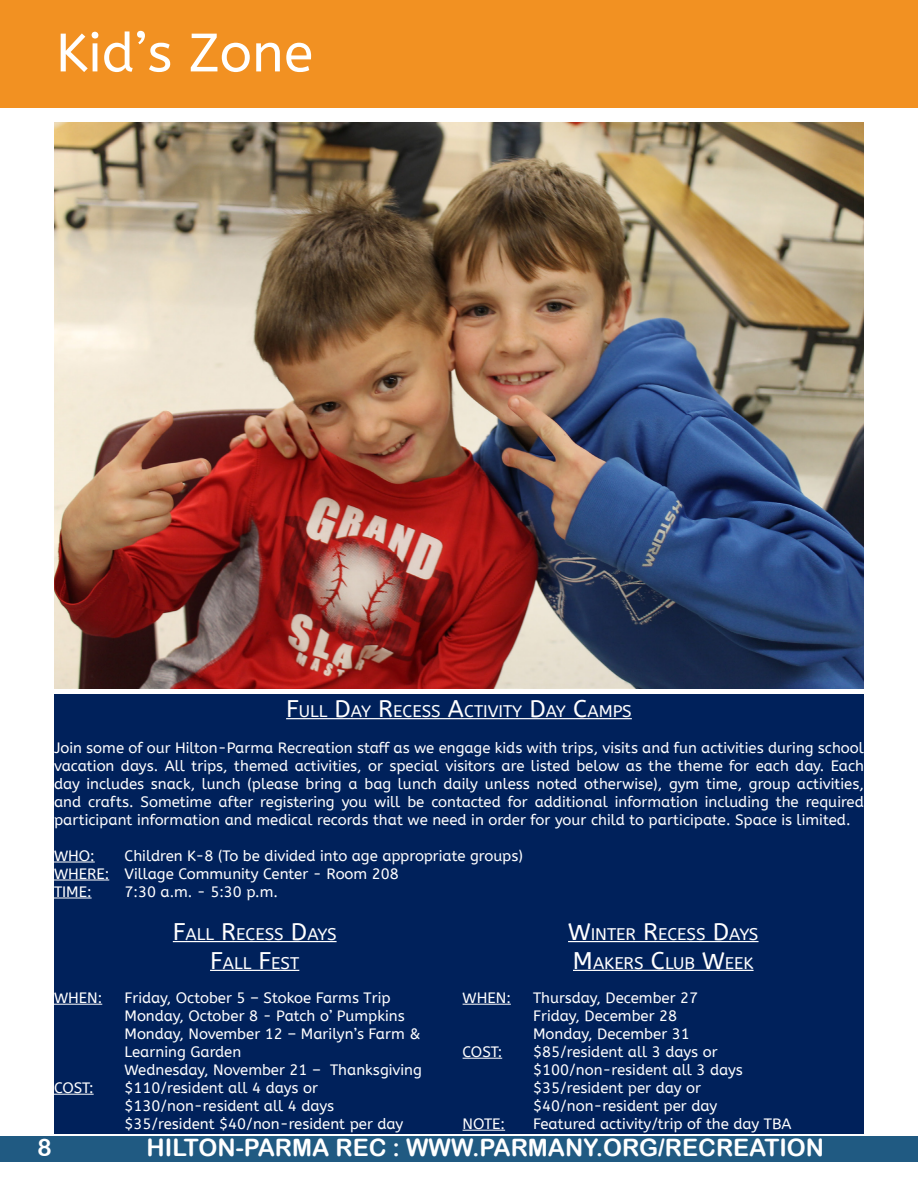
<style>
.page{position:relative;width:918px;height:1188px;background:#fff}
.page>*{position:absolute;margin:0;border:0;box-sizing:border-box;transform-origin:0 0}
.t1{font:54px "A Bee Zee";color:#fff}
.t2{font:24px "Arial Rounded MT Bold";color:#fff}
.t3{font:24px "Arial Rounded MT Bold";color:#fff}
.t4{font:16.8px/28.8px "A Bee Zee";color:#fff;text-align:center}
.t5{font:15px/18px "A Bee Zee";color:#fff}
.s1{font-size:24px}
</style>
<div class="page">
<div style="left:0;top:1136px;width:918px;height:25px;background:#205a82"></div>
<div style="left:0;top:0;width:918px;height:108px;background:#f29122"></div>
<div style="left:54px;top:695px;width:810px;height:218px;background:#00215b"></div>
<hr style="left:286px;top:718px;width:346px;height:1px;background:#fff">
<hr style="left:54px;top:862px;width:41px;height:1px;background:#fff">
<hr style="left:54px;top:880px;width:55px;height:1px;background:#fff">
<hr style="left:54px;top:898px;width:38px;height:1px;background:#fff">
<div style="left:54px;top:916px;width:401px;height:218px;background:#00215b"></div>
<hr style="left:173px;top:941px;width:164px;height:1px;background:#fff">
<hr style="left:210px;top:970px;width:89px;height:1px;background:#fff">
<hr style="left:54px;top:1004px;width:48px;height:1px;background:#fff">
<hr style="left:54px;top:1094px;width:40px;height:1px;background:#fff">
<div style="left:463px;top:916px;width:401px;height:218px;background:#00215b"></div>
<hr style="left:568px;top:941px;width:191px;height:1px;background:#fff">
<hr style="left:573px;top:970px;width:181px;height:1px;background:#fff">
<hr style="left:463px;top:1004px;width:48px;height:1px;background:#fff">
<hr style="left:463px;top:1058px;width:39px;height:1px;background:#fff">
<hr style="left:463px;top:1130px;width:42px;height:1px;background:#fff">
<img style="left:54px;top:122px;width:810px;height:566px">
<h1 class="t1" style="left:56px;top:22px;width:259px">Kid’s Zone</h1>
<p class="t4" style="left:286px;top:697px;width:347px"><span class="s1">F</span>ULL <span class="s1">D</span>AY <span class="s1">R</span> ECESS <span class="s1">A</span>CTIVITY <span class="s1">D</span>AY <span class="s1">C</span>AMPS</p>
<p class="t5" style="left:54px;top:739px;width:812px;text-align:justify">Join some of our Hilton-Parma Recreation staff as we engage kids with trips, visits and fun activities during school vacation days. All trips, themed activities, or special visitors are listed below as the theme for each day. Each day includes snack, lunch (please bring a bag lunch daily unless noted otherwise), gym time, group activities, and crafts. Sometime after registering you will be contacted for additional information including the required participant information and medical records that we need in order for your child to participate. Space is limited.</p>
<p class="t5" style="left:54px;top:847px;width:42px">WHO:</p>
<p class="t5" style="left:54px;top:847px;width:471px;text-indent:70px">Children K-8 (To be divided into age appropriate groups)<br>WHERE: Village Community Center - Room 208<br>TIME:</p>
<p class="t5" style="left:124px;top:883px;width:155px">7:30 a.m. - 5:30 p.m.</p>
<p class="t4" style="left:173px;top:920px;width:165px"><span class="s1">F</span>ALL <span class="s1">R</span> ECESS <span class="s1">D</span>AYS<br><span class="s1">F</span>ALL <span class="s1">F</span>EST</p>
<p class="t4" style="left:568px;top:920px;width:192px;text-align:left"><span class="s1">W</span>INTER <span class="s1">R</span> ECESS <span class="s1">D</span>AYS<br><span class="s1">M</span>AKERS <span class="s1">C</span>LUB <span class="s1">W</span>EEK</p>
<p class="t5" style="left:54px;top:989px;width:50px">WHEN:</p>
<p class="t5" style="left:124px;top:989px;width:299px">Friday, October 5 – Stokoe Farms Trip Monday, October 8 - Patch o’ Pumpkins Monday, November 12 – Marilyn’s Farm &amp; Learning Garden<br>Wednesday, November 21 – Thanksgiving</p>
<p class="t5" style="left:54px;top:1079px;width:41px">COST:</p>
<p class="t5" style="left:124px;top:1079px;width:280px">$110/resident all 4 days or $130/non-resident all 4 days $35/resident $40/non-resident per day</p>
<p class="t5" style="left:463px;top:989px;width:50px">WHEN:</p>
<p class="t5" style="left:533px;top:989px;width:167px">Thursday, December 27<br>Friday, December 28<br>Monday, December 31</p>
<p class="t5" style="left:463px;top:1043px;width:41px">COST:</p>
<p class="t5" style="left:533px;top:1043px;width:211px">$85/resident all 3 days or $100/non-resident all 3 days $35/resident per day or $40/non-resident per day</p>
<p class="t5" style="left:463px;top:1115px;width:44px">NOTE:</p>
<p class="t5" style="left:533px;top:1115px;width:260px">Featured activity/trip of the day TBA</p>
<h2 class="t3" style="left:37px;top:1134px;width:16px">8</h2>
<h2 class="t2" style="left:147px;top:1134px;width:679px">HILTON-PARMA REC : WWW.PARMANY.ORG/RECREATION</h2>
</div>
